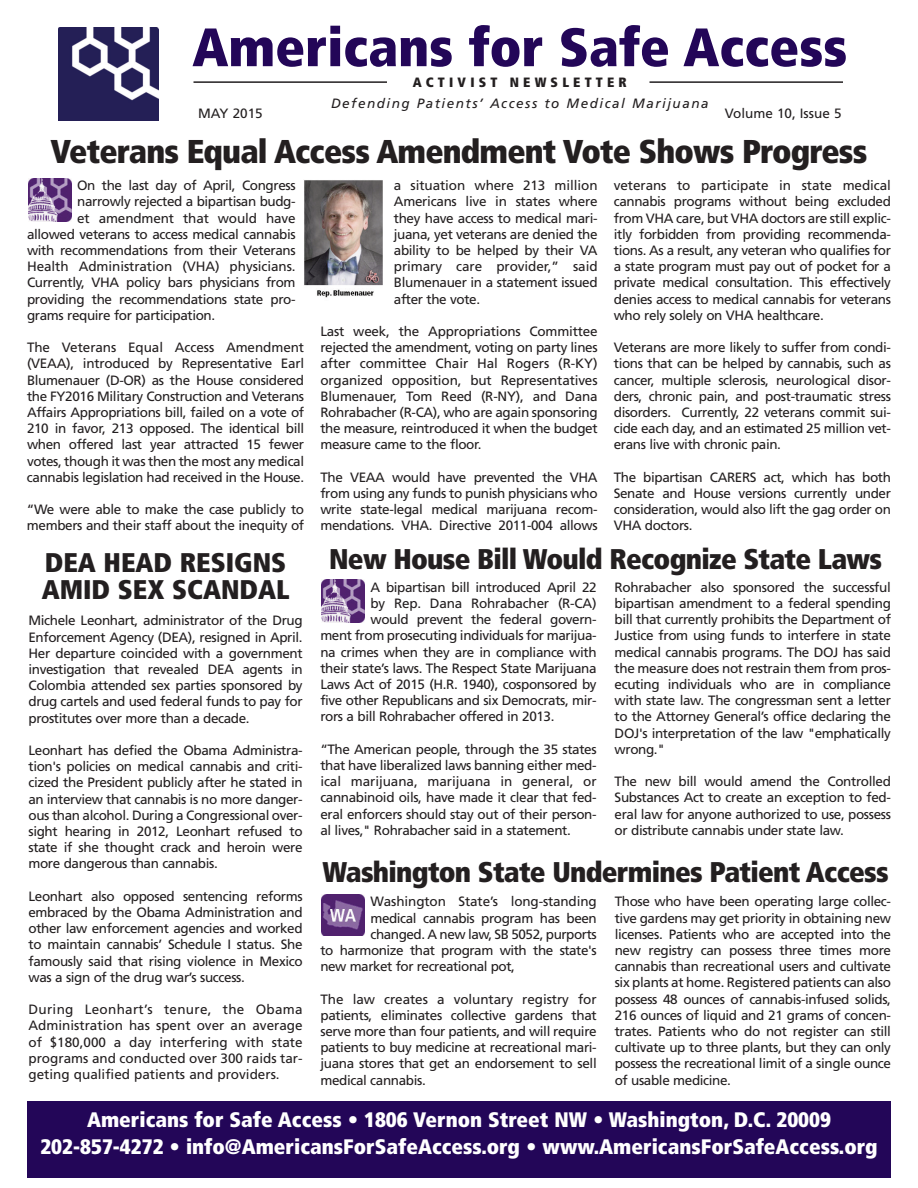
<style>
.page{position:relative;width:918px;height:1188px;background:#fff}
.page>*{position:absolute;margin:0;border:0;box-sizing:border-box;transform-origin:0 0}
.t1{font:900 condensed 54px "Frutiger LT";color:#230658}
.t2{font:900 condensed 33px "Frutiger LT";letter-spacing:-.025em;color:#231f20}
.t3{font:900 condensed 28.5px "Frutiger LT";letter-spacing:-.025em;color:#231f20}
.t4{font:900 condensed 27px/27px "Frutiger LT";color:#231f20}
.t5{font:900 condensed 21px/27px "Frutiger LT";color:#fff;text-align:center}
.t6{font:13.5px/16.2px "Frutiger LT";letter-spacing:-.03em;color:#231f20;text-align:justify}
.t7{font:13.5px "Frutiger LT";letter-spacing:-.01em;color:#231f20}
.t8{font:italic 13.5px "Frutiger LT";letter-spacing:.11em;color:#231f20}
.t9{font:13.5px "Frutiger LT";letter-spacing:-.005em;color:#231f20}
.t10{font:900 condensed 13.5px "Frutiger LT";letter-spacing:.31em;color:#231f20}
.t11{font:13.5px "Frutiger LT";color:#231f20}
</style>
<div class="page">
<hr style="left:650px;top:81px;width:193px;height:2px;background:#231f20">
<hr style="left:194px;top:81px;width:193px;height:2px;background:#231f20">
<img style="left:59px;top:27px;width:99px;height:94px">
<div style="left:27px;top:1101px;width:864px;height:76px;background:#230658"></div>
<svg style="left:28px;top:180px;width:44px;height:40px"></svg>
<img style="left:29px;top:179px;width:42px;height:42px">
<img style="left:304px;top:180px;width:79px;height:118px">
<svg style="left:321px;top:581px;width:1px;height:39px"></svg>
<img style="left:322px;top:580px;width:43px;height:42px">
<svg style="left:321px;top:896px;width:1px;height:39px"></svg>
<img style="left:322px;top:894px;width:43px;height:41px">
<h1 class="t1" style="left:192px;top:26px;width:656px">Americans for Safe Access</h1>
<p class="t10" style="left:413px;top:77px;width:216px">ACTIVIST NEWSLETTER</p>
<p class="t8" style="left:331px;top:97px;width:379px">Defending Patients’ Access to Medical Marijuana</p>
<p class="t6" style="left:198px;top:106px;width:66px">MAY 2015</p>
<p class="t11" style="left:725px;top:108px;width:118px">Volume 10, Issue 5</p>
<h2 class="t2" style="left:51px;top:138px;width:818px">Veterans Equal Access Amendment Vote Shows Progress</h2>
<p class="t6" style="left:77px;top:178px;width:220px">On the last day of April, Congress</p>
<p class="t6" style="left:77px;top:195px;width:220px">narrowly rejected a bipartisan budg-</p>
<p class="t7" style="left:77px;top:212px;width:220px">et amendment that would have</p>
<p class="t6" style="left:27px;top:227px;width:270px">allowed veterans to access medical cannabis</p>
<p class="t6" style="left:27px;top:243px;width:270px">with recommendations from their Veterans</p>
<p class="t9" style="left:27px;top:261px;width:270px">Health Administration (VHA) physicians.</p>
<p class="t6" style="left:27px;top:276px;width:270px">Currently, VHA policy bars physicians from</p>
<p class="t6" style="left:27px;top:292px;width:270px">providing the recommendations state pro-</p>
<p class="t6" style="left:27px;top:308px;width:190px">grams require for participation.</p>
<p class="t6" style="left:27px;top:340px;width:279px">The Veterans Equal Access Amendment (VEAA), introduced by Representative Earl Blumenauer (D-OR) as the House considered the FY2016 Military Construction and Veterans Affairs Appropriations bill, failed on a vote of 210 in favor, 213 opposed. The identical bill when offered last year attracted 15 fewer votes, though it was then the most any medical cannabis legislation had received in the House.</p>
<p class="t6" style="left:27px;top:502px;width:279px">“We were able to make the case publicly to members and their staff about the inequity of</p>
<h3 class="t4" style="left:42px;top:551px;width:249px">DEA HEAD RESIGNS<br>AMID SEX SCANDAL</h3>
<p class="t6" style="left:28px;top:614px;width:276px">Michele Leonhart, administrator of the Drug Enforcement Agency (DEA), resigned in April.<br>Her departure coincided with a government investigation that revealed DEA agents in Colombia attended sex parties sponsored by drug cartels and used federal funds to pay for prostitutes over more than a decade.</p>
<p class="t6" style="left:28px;top:743px;width:276px">Leonhart has defied the Obama Administra&shy;tion's policies on medical cannabis and criti&shy;cized the President publicly after he stated in an interview that cannabis is no more danger&shy;ous than alcohol. During a Congressional over&shy;sight hearing in 2012, Leonhart refused to state if she thought crack and heroin were more dangerous than cannabis.</p>
<p class="t6" style="left:28px;top:889px;width:276px">Leonhart also opposed sentencing reforms embraced by the Obama Administration and other law enforcement agencies and worked to maintain cannabis’ Schedule I status. She famously said that rising violence in Mexico was a sign of the drug war’s success.</p>
<p class="t6" style="left:28px;top:1002px;width:276px">During Leonhart’s tenure, the Obama Administration has spent over an average of $180,000 a day interfering with state programs and conducted over 300 raids tar&shy;geting qualified patients and providers.</p>
<p class="t6" style="left:394px;top:178px;width:205px">a situation where 213 million Americans live in states where they have access to medical mari&shy;juana, yet veterans are denied the ability to be helped by their VA primary care provider,” said Blumenauer in a statement issued after the vote.</p>
<p class="t6" style="left:320px;top:324px;width:279px">Last week, the Appropriations Committee rejected the amendment, voting on party lines after committee Chair Hal Rogers (R-KY) organized opposition, but Representatives Blumenauer, Tom Reed (R-NY), and Dana Rohrabacher (R-CA), who are again sponsoring the measure, reintroduced it when the budget measure came to the floor.</p>
<p class="t6" style="left:320px;top:470px;width:279px">The VEAA would have prevented the VHA from using any funds to punish physicians who write state-legal medical marijuana recom&shy;mendations. VHA. Directive 2011-004 allows</p>
<p class="t6" style="left:614px;top:178px;width:279px">veterans to participate in state medical cannabis programs without being excluded from VHA care, but VHA doctors are still explic&shy;itly forbidden from providing recommenda&shy;tions. As a result, any veteran who qualifies for a state program must pay out of pocket for a private medical consultation. This effectively denies access to medical cannabis for veterans who rely solely on VHA healthcare.</p>
<p class="t6" style="left:614px;top:340px;width:279px">Veterans are more likely to suffer from condi&shy;tions that can be helped by cannabis, such as cancer, multiple sclerosis, neurological disor&shy;ders, chronic pain, and post-traumatic stress disorders. Currently, 22 veterans commit sui&shy;cide each day, and an estimated 25 million vet&shy;erans live with chronic pain.</p>
<p class="t6" style="left:614px;top:470px;width:279px">The bipartisan CARERS act, which has both Senate and House versions currently under consideration, would also lift the gag order on VHA doctors.</p>
<h3 class="t3" style="left:329px;top:548px;width:554px">New House Bill Would Recognize State Laws</h3>
<p class="t6" style="left:371px;top:580px;width:228px">A bipartisan bill introduced April 22</p>
<p class="t6" style="left:371px;top:596px;width:228px">by Rep. Dana Rohrabacher (R-CA)</p>
<p class="t6" style="left:371px;top:612px;width:228px">would prevent the federal govern-</p>
<p class="t6" style="left:320px;top:629px;width:278px">ment from prosecuting individuals for marijua-</p>
<p class="t6" style="left:320px;top:645px;width:278px">na crimes when they are in compliance with</p>
<p class="t6" style="left:320px;top:661px;width:278px">their state’s laws. The Respect State Marijuana</p>
<p class="t6" style="left:320px;top:677px;width:278px">Laws Act of 2015 (H.R. 1940), cosponsored by</p>
<p class="t6" style="left:320px;top:693px;width:278px">five other Republicans and six Democrats, mir-</p>
<p class="t6" style="left:320px;top:710px;width:236px">rors a bill Rohrabacher offered in 2013.</p>
<p class="t6" style="left:320px;top:742px;width:278px">“The American people, through the 35 states that have liberalized laws banning either med&shy;ical marijuana, marijuana in general, or cannabinoid oils, have made it clear that fed&shy;eral enforcers should stay out of their person&shy;al lives," Rohrabacher said in a statement.</p>
<p class="t6" style="left:615px;top:580px;width:278px">Rohrabacher also sponsored the successful bipartisan amendment to a federal spending bill that currently prohibits the Department of Justice from using funds to interfere in state medical cannabis programs. The DOJ has said the measure does not restrain them from pros&shy;ecuting individuals who are in compliance with state law. The congressman sent a letter to the Attorney General’s office declaring the DOJ's interpretation of the law "emphatically wrong."</p>
<p class="t6" style="left:615px;top:774px;width:278px">The new bill would amend the Controlled Substances Act to create an exception to fed&shy;eral law for anyone authorized to use, possess or distribute cannabis under state law.</p>
<h3 class="t3" style="left:323px;top:861px;width:568px">Washington State Undermines Patient Access</h3>
<p class="t7" style="left:371px;top:896px;width:228px">Washington State’s long-standing</p>
<p class="t6" style="left:371px;top:911px;width:228px">medical cannabis program has been</p>
<p class="t6" style="left:371px;top:927px;width:228px">changed. A new law, SB 5052, purports</p>
<p class="t6" style="left:320px;top:943px;width:278px">to harmonize that program with the state's</p>
<p class="t6" style="left:320px;top:959px;width:196px">new market for recreational pot,</p>
<p class="t6" style="left:320px;top:992px;width:278px">The law creates a voluntary registry for patients, eliminates collective gardens that serve more than four patients, and will require patients to buy medicine at recreational mari&shy;juana stores that get an endorsement to sell medical cannabis.</p>
<p class="t6" style="left:615px;top:895px;width:278px">Those who have been operating large collec&shy;tive gardens may get priority in obtaining new licenses. Patients who are accepted into the new registry can possess three times more cannabis than recreational users and cultivate six plants at home. Registered patients can also possess 48 ounces of cannabis-infused solids, 216 ounces of liquid and 21 grams of concen&shy;trates. Patients who do not register can still cultivate up to three plants, but they can only possess the recreational limit of a single ounce of usable medicine.</p>
<h3 class="t5" style="left:40px;top:1108px;width:839px">Americans for Safe Access • 1806 Vernon Street NW • Washington, D.C. 20009<br>202-857-4272 • info@AmericansForSafeAccess.org • www.AmericansForSafeAccess.org</h3>
</div>
